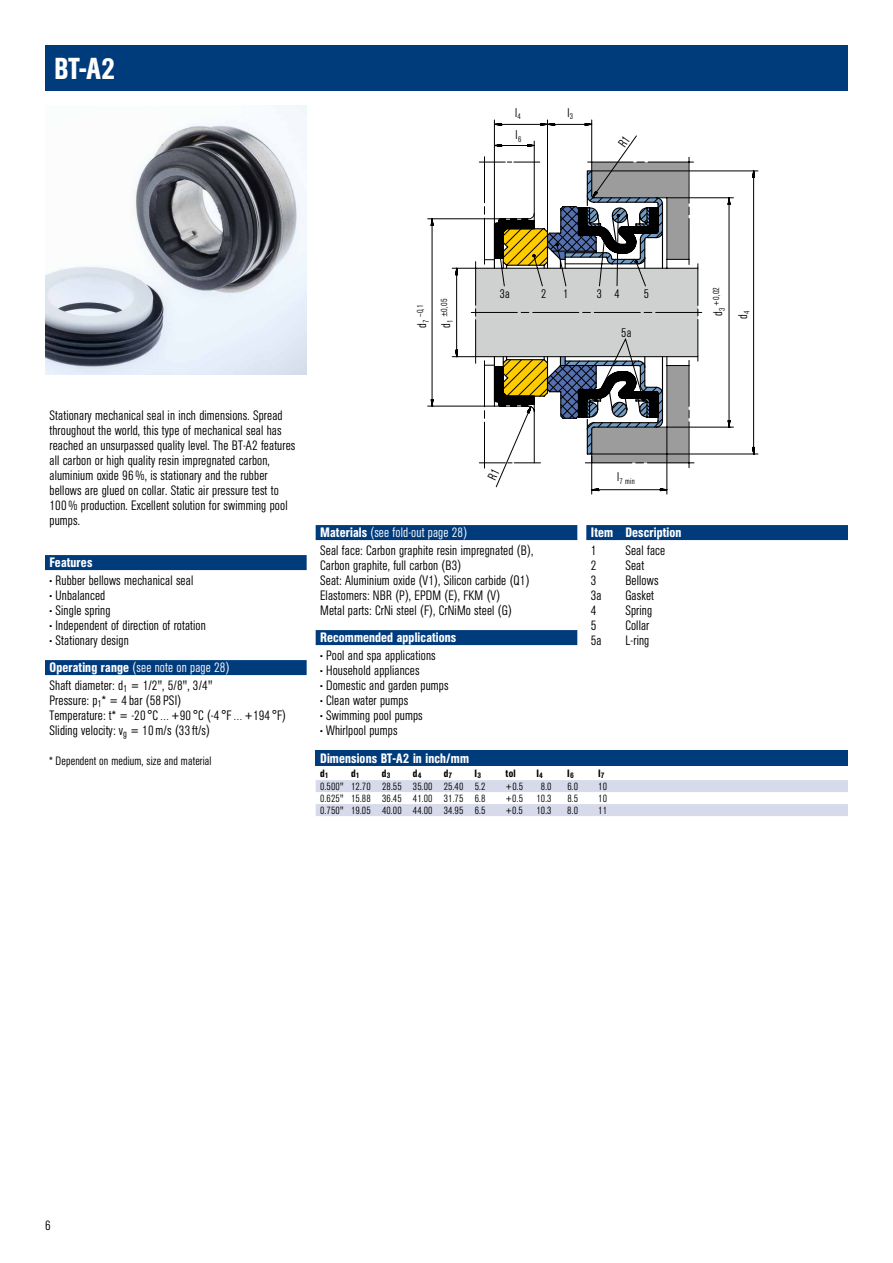
<style>
.page{position:relative;width:893px;height:1263px;background:#fff}
.page>*{position:absolute;margin:0;border:0;box-sizing:border-box;transform-origin:0 0}
.t1{font:500 condensed 30px "AG Book Pro";color:#fff}
.t2{font:300 condensed 13.5px/15px "AG Book Pro";letter-spacing:.01em;color:#000}
.t3{font:500 condensed 13.5px "AG Book Pro";letter-spacing:.01em;color:#fff}
.t4{font:300 condensed 12.45px "AG Book Pro";color:#000}
.t5{font:300 condensed 12px "AG Book Pro";letter-spacing:.01em;color:#000}
.t6{font:300 condensed 10.5px "AG Book Pro";letter-spacing:.01em;color:#000}
.t7{font:500 condensed 10.5px "AG Book Pro";color:#000}
.t8{font:300 condensed 8.7px "AG Book Pro";color:#000}
.t9{font:300 condensed 8.1px "AG Book Pro";color:#000}
.s1{font-weight:500;color:#fff}
.s2{color:#fff}
</style>
<div class="page">
<div style="left:45px;top:45px;width:803px;height:45px;background:#003b7c"></div>
<div style="left:45px;top:555px;width:262px;height:15px;background:#003b7c"></div>
<div style="left:45px;top:660px;width:262px;height:15px;background:#003b7c"></div>
<div style="left:316px;top:525px;width:261px;height:15px;background:#003b7c"></div>
<div style="left:316px;top:630px;width:261px;height:15px;background:#003b7c"></div>
<img style="left:45px;top:105px;width:262px;height:270px">
<svg style="left:478px;top:156px;width:280px;height:339px"></svg>
<svg style="left:427px;top:119px;width:210px;height:288px"></svg>
<svg style="left:452px;top:264px;width:24px;height:97px"></svg>
<svg style="left:494px;top:162px;width:195px;height:301px"></svg>
<div style="left:586px;top:525px;width:262px;height:15px;background:#003b7c"></div>
<div style="left:316px;top:750px;width:532px;height:15px;background:#003b7c"></div>
<svg style="left:316px;top:780px;width:532px;height:36px"></svg>
<svg style="left:488px;top:469px;width:11px;height:11px"></svg>
<svg style="left:618px;top:136px;width:12px;height:12px"></svg>
<h1 class="t1" style="left:54px;top:49px;width:63px">BT-A2</h1>
<p class="t4" style="left:515px;top:104px;width:7px">l<sub>4</sub></p>
<p class="t4" style="left:567px;top:104px;width:7px">l<sub>3</sub></p>
<p class="t4" style="left:516px;top:127px;width:7px">l<sub>6</sub></p>
<p class="t8" style="left:414px;top:317px;width:14px;rotate:-90deg">–0,1</p>
<p class="t4" style="left:414px;top:328px;width:10px;rotate:-90deg">d<sub>7</sub></p>
<p class="t8" style="left:438px;top:317px;width:20px;rotate:-90deg">±0,05</p>
<p class="t4" style="left:438px;top:328px;width:10px;rotate:-90deg">d<sub>1</sub></p>
<p class="t4" style="left:500px;top:285px;width:12px">3a</p>
<p class="t4" style="left:541px;top:285px;width:7px">2</p>
<p class="t4" style="left:563px;top:285px;width:7px">1</p>
<p class="t4" style="left:597px;top:285px;width:25px">3 4</p>
<p class="t4" style="left:621px;top:324px;width:12px">5a</p>
<p class="t4" style="left:644px;top:285px;width:7px">5</p>
<p class="t2" style="left:50px;top:408px;width:247px">Stationary mechanical seal in inch dimensions. Spread throughout the world, this type of mechanical seal has reached an unsurpassed quality level. The BT-A2 features all carbon or high quality resin impregnated carbon, aluminium oxide 96%, is stationary and the rubber bellows are glued on collar. Static air pressure test to 100% production. Excellent solution for swimming pool pumps.</p>
<p class="t3" style="left:50px;top:553px;width:44px">Features</p>
<p class="t2" style="left:50px;top:573px;width:145px">• Rubber bellows mechanical seal</p>
<p class="t2" style="left:50px;top:588px;width:57px">• Unbalanced</p>
<p class="t2" style="left:50px;top:603px;width:63px">• Single spring</p>
<p class="t2" style="left:50px;top:618px;width:158px">• Independent of direction of rotation</p>
<p class="t2" style="left:50px;top:627px;width:181px;line-height:26.5px">• Stationary design<br><span class="s1">Operating range</span> <span class="s2">(see note on page 28)</span></p>
<p class="t2" style="left:50px;top:678px;width:238px">Shaft diameter: d<sub>1</sub> = 1/2", 5/8", 3/4"<br>Pressure: p<sub>1</sub>* = 4 bar (58 PSI)<br>Temperature: t* = -20 °C…+90 °C (-4 °F…+194 °F)<br>Sliding velocity: v<sub>g</sub> = 10m/s (33 ft/s)</p>
<p class="t5" style="left:49px;top:753px;width:164px">* Dependent on medium, size and material</p>
<p class="t2" style="left:320px;top:523px;width:215px;line-height:18.3px"><span class="s1">Materials</span> <span class="s2">(see fold-out page 28)<br></span>Seal face: Carbon graphite resin impregnated (B),</p>
<p class="t2" style="left:320px;top:558px;width:211px">Carbon graphite, full carbon (B3)<br>Seat: Aluminium oxide (V1), Silicon carbide (Q1)<br>Elastomers: NBR (P), EPDM (E), FKM (V)<br>Metal parts: CrNi steel (F), CrNiMo steel (G)</p>
<p class="t3" style="left:320px;top:628px;width:138px">Recommended applications</p>
<p class="t2" style="left:320px;top:648px;width:117px">• Pool and spa applications</p>
<p class="t2" style="left:320px;top:663px;width:101px">• Household appliances</p>
<p class="t2" style="left:320px;top:678px;width:130px">• Domestic and garden pumps</p>
<p class="t2" style="left:320px;top:693px;width:90px">• Clean water pumps</p>
<p class="t2" style="left:320px;top:708px;width:104px">• Swimming pool pumps</p>
<p class="t2" style="left:320px;top:723px;width:79px">• Whirlpool pumps</p>
<p class="t9" style="left:617px;top:476px;width:19px"><sup>l</sup>7 min</p>
<p class="t3" style="left:591px;top:523px;width:92px">Item Description</p>
<p class="t2" style="left:591px;top:543px;width:7px">1</p>
<p class="t2" style="left:625px;top:543px;width:41px">Seal face</p>
<p class="t2" style="left:591px;top:558px;width:7px">2</p>
<p class="t2" style="left:625px;top:558px;width:20px">Seat</p>
<p class="t2" style="left:591px;top:573px;width:7px">3</p>
<p class="t2" style="left:625px;top:573px;width:35px">Bellows</p>
<p class="t2" style="left:591px;top:588px;width:12px">3a</p>
<p class="t2" style="left:625px;top:588px;width:30px">Gasket</p>
<p class="t2" style="left:591px;top:603px;width:7px">4</p>
<p class="t2" style="left:625px;top:603px;width:28px">Spring</p>
<p class="t2" style="left:591px;top:618px;width:7px">5</p>
<p class="t2" style="left:625px;top:618px;width:26px">Collar</p>
<p class="t2" style="left:591px;top:633px;width:12px">5a</p>
<p class="t2" style="left:625px;top:633px;width:26px">L-ring</p>
<p class="t3" style="left:320px;top:749px;width:150px">Dimensions BT-A2 in inch/mm</p>
<p class="t7" style="left:320px;top:766px;width:10px">d<sub>1</sub></p>
<p class="t7" style="left:351px;top:766px;width:10px">d<sub>1</sub></p>
<p class="t7" style="left:382px;top:766px;width:10px">d<sub>3</sub></p>
<p class="t7" style="left:413px;top:766px;width:10px">d<sub>4</sub></p>
<p class="t7" style="left:444px;top:766px;width:10px">d<sub>7</sub></p>
<p class="t7" style="left:475px;top:766px;width:8px">I<sub>3</sub></p>
<p class="t7" style="left:505px;top:766px;width:12px">tol</p>
<p class="t7" style="left:536px;top:766px;width:8px">I<sub>4</sub></p>
<p class="t7" style="left:567px;top:766px;width:8px">I<sub>6</sub></p>
<p class="t7" style="left:598px;top:766px;width:8px">I<sub>7</sub></p>
<p class="t6" style="left:320px;top:779px;width:167px">0.500" 12.70 28.55 35.00 25.40 5.2</p>
<p class="t6" style="left:506px;top:779px;width:19px">+0.5</p>
<p class="t6" style="left:541px;top:779px;width:12px">8.0</p>
<p class="t6" style="left:567px;top:779px;width:12px">6.0</p>
<p class="t6" style="left:598px;top:779px;width:10px">10</p>
<p class="t6" style="left:320px;top:791px;width:167px">0.625" 15.88 36.45 41.00 31.75 6.8</p>
<p class="t6" style="left:506px;top:791px;width:19px">+0.5</p>
<p class="t6" style="left:536px;top:791px;width:17px">10.3</p>
<p class="t6" style="left:567px;top:791px;width:12px">8.5</p>
<p class="t6" style="left:598px;top:791px;width:10px">10</p>
<p class="t6" style="left:320px;top:803px;width:167px">0.750" 19.05 40.00 44.00 34.95 6.5</p>
<p class="t6" style="left:506px;top:803px;width:19px">+0.5</p>
<p class="t6" style="left:536px;top:803px;width:17px">10.3</p>
<p class="t6" style="left:567px;top:803px;width:12px">8.0</p>
<p class="t6" style="left:598px;top:803px;width:10px">11</p>
<p class="t8" style="left:710px;top:306px;width:20px;rotate:-90deg">+0,02</p>
<p class="t4" style="left:710px;top:316px;width:10px;rotate:-90deg">d<sub>3</sub></p>
<p class="t4" style="left:735px;top:319px;width:10px;rotate:-90deg">d<sub>4</sub></p>
<p class="t2" style="left:45px;top:1218px;width:7px">6</p>
</div>
